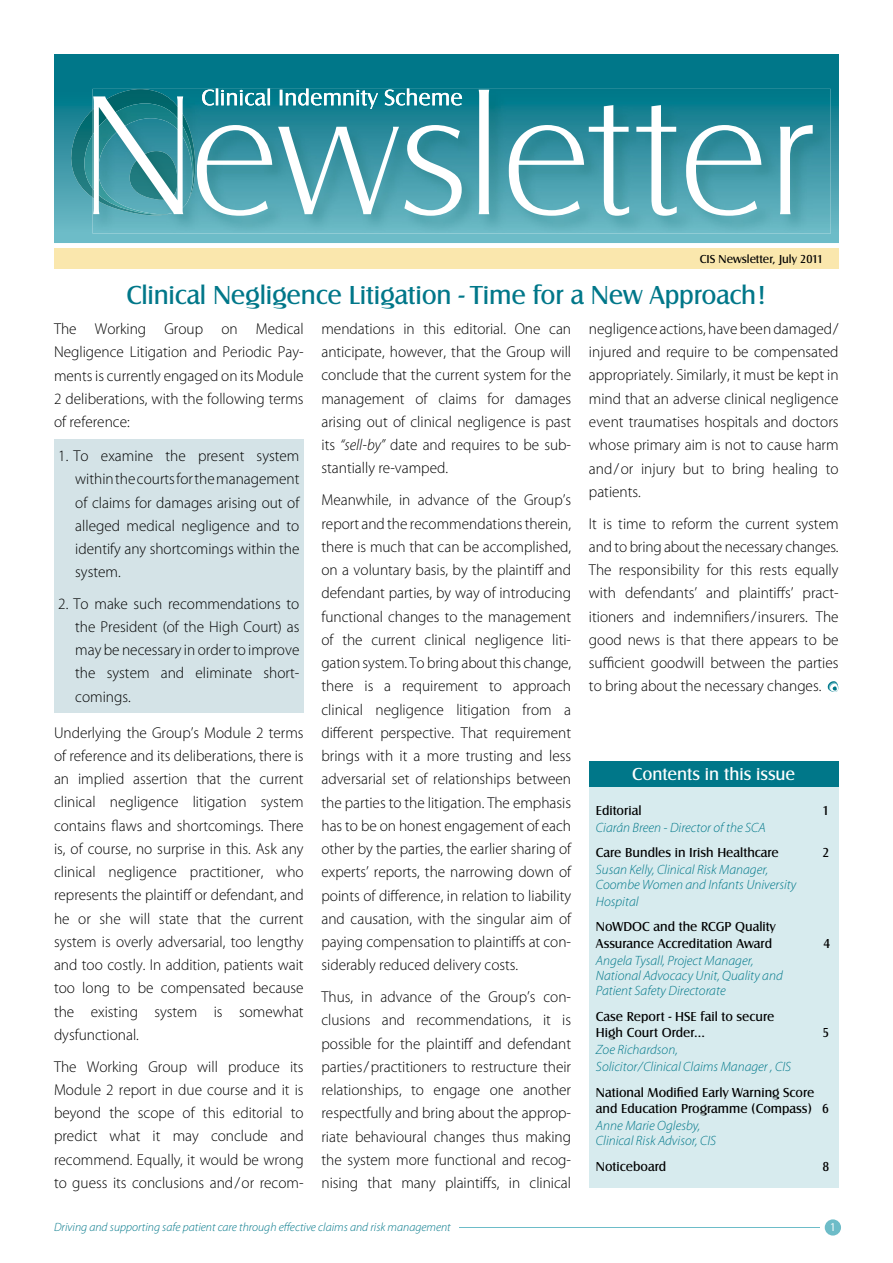
<style>
.page{position:relative;width:893px;height:1263px;background:#fff}
.page>*{position:absolute;margin:0;border:0;box-sizing:border-box;transform-origin:0 0}
.t1{font:27px "Castle T";letter-spacing:-.01em;color:#007789}
.t2{font:18px "Castle T";color:#fff}
.t3{font:300 15.75px/23.2px "Myriad Pro";color:#000;text-align:justify}
.t4{font:italic 300 13.5px/15px "Myriad Pro";color:#007789}
.t5{font:13.5px/16.5px "Castle T";color:#000}
.t6{font:italic 300 12px "Myriad Pro";color:#007789}
.t7{font:12px "Castle T";color:#000}
.t8{font:condensed 12px "Myriad Pro";color:#fff}
.s1{font-style:italic}
</style>
<div class="page">
<div style="left:825px;top:1219px;width:16px;height:16px;background:#6dbcc8;border-radius:50%"></div>
<div style="left:589px;top:780px;width:250px;height:408px;background:#d7ebee"></div>
<div style="left:54px;top:248px;width:785px;height:21px;background:#fae7ad"></div>
<hr style="left:459px;top:1227px;width:360px;height:1px;background:#6dbcc8">
<svg style="left:54px;top:54px;width:785px;height:189px;background:#1a8798"></svg>
<div style="left:589px;top:761px;width:250px;height:25px;background:#007789"></div>
<svg style="left:827px;top:681px;width:12px;height:11px"></svg>
<div style="left:54px;top:439px;width:249px;height:274px;background:#d4e3e7"></div>
<img style="left:93px;top:89px;width:738px;height:145px">
<img style="left:93px;top:89px;width:107px;height:126px">
<img style="left:183px;top:103px;width:14px;height:111px">
<img style="left:183px;top:118px;width:12px;height:96px">
<svg style="left:202px;top:89px;width:68px;height:17px"></svg>
<svg style="left:280px;top:89px;width:98px;height:20px"></svg>
<img style="left:356px;top:90px;width:3px;height:15px">
<img style="left:361px;top:91px;width:6px;height:15px">
<img style="left:367px;top:93px;width:11px;height:16px">
<svg style="left:385px;top:89px;width:77px;height:17px"></svg>
<svg style="left:197px;top:125px;width:75px;height:91px"></svg>
<svg style="left:278px;top:125px;width:184px;height:91px"></svg>
<svg style="left:479px;top:90px;width:10px;height:124px"></svg>
<svg style="left:509px;top:105px;width:120px;height:111px"></svg>
<svg style="left:636px;top:105px;width:41px;height:111px"></svg>
<svg style="left:686px;top:125px;width:75px;height:91px"></svg>
<svg style="left:780px;top:125px;width:33px;height:89px"></svg>
<svg style="left:66px;top:96px;width:117px;height:118px;background:#519fa7"></svg>
<p class="t7" style="left:700px;top:255px;width:125px">CIS Newsletter, July 2011</p>
<h1 class="t1" style="left:127px;top:285px;width:640px">Clinical Negligence Litigation - Time for a New Approach!</h1>
<p class="t3" style="left:54px;top:318px;width:251px">The Working Group on Medical Negligence Litigation and Periodic Pay&shy;ments is currently engaged on its Module 2 deliberations, with the following terms of reference:</p>
<p class="t3" style="left:75px;top:446px;width:226px;text-indent:-17px">1. To examine the present system within the courts for the management of claims for damages arising out of alleged medical negligence and to identify any shortcomings within the system.</p>
<p class="t3" style="left:75px;top:593px;width:226px;text-indent:-17px">2. To make such recommendations to the President (of the High Court) as may be necessary in order to improve the system and eliminate short&shy;comings.</p>
<p class="t3" style="left:54px;top:722px;width:251px">Underlying the Group’s Module 2 terms of reference and its deliberations, there is an implied assertion that the current clinical negligence litigation system contains flaws and shortcomings. There is, of course, no surprise in this. Ask any clinical negligence practitioner, who represents the plaintiff or defendant, and he or she will state that the current system is overly adversarial, too lengthy and too costly. In addition, patients wait too long to be compensated because the existing system is somewhat dysfunctional.</p>
<p class="t3" style="left:54px;top:1056px;width:251px">The Working Group will produce its Module 2 report in due course and it is beyond the scope of this editorial to predict what it may conclude and recommend. Equally, it would be wrong to guess its conclusions and/or recom-</p>
<p class="t3" style="left:321px;top:318px;width:251px">mendations in this editorial. One can anticipate, however, that the Group will conclude that the current system for the management of claims for damages arising out of clinical negligence is past its <span class="s1">“sell-by”</span> date and requires to be sub&shy;stantially re-vamped.</p>
<p class="t3" style="left:321px;top:490px;width:251px">Meanwhile, in advance of the Group’s report and the recommendations therein, there is much that can be accomplished, on a voluntary basis, by the plaintiff and defendant parties, by way of introducing functional changes to the management of the current clinical negligence liti&shy;gation system. To bring about this change, there is a requirement to approach clinical negligence litigation from a different perspective. That requirement brings with it a more trusting and less adversarial set of relationships between the parties to the litigation. The emphasis has to be on honest engagement of each other by the parties, the earlier sharing of experts’ reports, the narrowing down of points of difference, in relation to liability and causation, with the singular aim of paying compensation to plaintiffs at con&shy;siderably reduced delivery costs.</p>
<p class="t3" style="left:321px;top:986px;width:251px">Thus, in advance of the Group’s con&shy;clusions and recommendations, it is possible for the plaintiff and defendant parties/practitioners to restructure their relationships, to engage one another respectfully and bring about the approp&shy;riate behavioural changes thus making the system more functional and recog&shy;nising that many plaintiffs, in clinical</p>
<p class="t3" style="left:589px;top:318px;width:251px">negligence actions, have been damaged/ injured and require to be compensated appropriately. Similarly, it must be kept in mind that an adverse clinical negligence event traumatises hospitals and doctors whose primary aim is not to cause harm and/or injury but to bring healing to patients.</p>
<p class="t3" style="left:589px;top:513px;width:251px">It is time to reform the current system and to bring about the necessary changes.<br>The responsibility for this rests equally with defendants’ and plaintiffs’ pract&shy;itioners and indemnifiers/insurers. The good news is that there appears to be sufficient goodwill between the parties to bring about the necessary changes.</p>
<p class="t2" style="left:632px;top:767px;width:165px">Contents in this issue</p>
<p class="t5" style="left:596px;top:803px;width:47px">Editorial</p>
<p class="t5" style="left:823px;top:803px;width:8px">1</p>
<p class="t4" style="left:596px;top:821px;width:171px">Ciarán Breen - Director of the SCA</p>
<p class="t5" style="left:596px;top:845px;width:184px">Care Bundles in Irish Healthcare</p>
<p class="t5" style="left:822px;top:845px;width:8px">2</p>
<p class="t4" style="left:596px;top:863px;width:202px">Susan Kelly, Clinical Risk Manager,<br>Coombe Women and Infants University</p>
<p class="t4" style="left:596px;top:895px;width:44px">Hospital</p>
<p class="t5" style="left:596px;top:919px;width:181px">NoWDOC and the RCGP Quality<br>Assurance Accreditation Award</p>
<p class="t5" style="left:823px;top:936px;width:8px">4</p>
<p class="t4" style="left:596px;top:954px;width:188px">Angela Tysall, Project Manager,<br>National Advocacy Unit, Quality and<br>Patient Safety Directorate</p>
<p class="t5" style="left:596px;top:1009px;width:180px">Case Report - HSE fail to secure<br>High Court Order...</p>
<p class="t5" style="left:822px;top:1025px;width:8px">5</p>
<p class="t4" style="left:596px;top:1042px;width:197px;line-height:17.1px">Zoe Richardson,<br>Solicitor/Clinical Claims Manager , CIS</p>
<p class="t5" style="left:596px;top:1085px;width:235px">National Modified Early Warning Score and Education Programme (Compass) 6</p>
<p class="t4" style="left:596px;top:1119px;width:122px">Anne Marie Oglesby,<br>Clinical Risk Advisor, CIS</p>
<p class="t5" style="left:596px;top:1159px;width:72px">Noticeboard</p>
<p class="t5" style="left:822px;top:1159px;width:8px">8</p>
<p class="t6" style="left:54px;top:1222px;width:398px">Driving and supporting safe patient care through effective claims and risk management</p>
<p class="t8" style="left:831px;top:1223px;width:6px">1</p>
</div>
